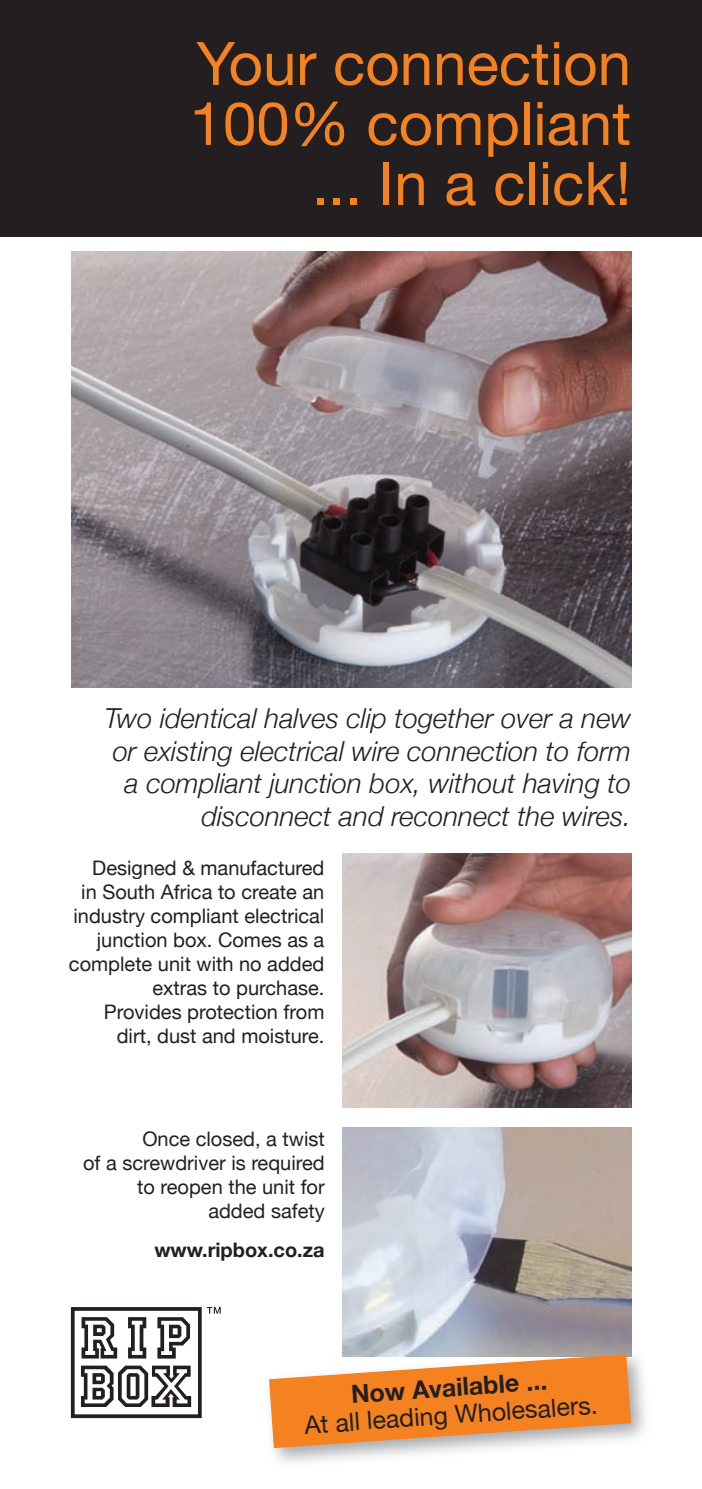
<style>
.page{position:relative;width:702px;height:1489px;background:#fff}
.page>*{position:absolute;margin:0;border:0;box-sizing:border-box;transform-origin:0 0}
.t1{font:60px/60px "Helvetica Neue";color:#f58220;text-align:right}
.t2{font:italic 300 27.5px/32.5px "Helvetica Neue";color:#231f20;text-align:right}
.t3{font:25px "Helvetica Neue";color:#231f20}
.t4{font:700 25px "Helvetica Neue";color:#231f20}
.t5{font:20px/24px "Helvetica Neue";color:#231f20;text-align:right}
.t6{font:700 20px "Helvetica Neue";color:#231f20}
</style>
<div class="page">
<div style="left:0;top:0;width:702px;height:237px;background:#231f20"></div>
<img style="left:72px;top:251px;width:559px;height:436px">
<img style="left:343px;top:853px;width:288px;height:254px">
<svg style="left:82px;top:1317px;width:35px;height:41px"></svg>
<svg style="left:128px;top:1317px;width:18px;height:41px"></svg>
<svg style="left:157px;top:1317px;width:33px;height:41px"></svg>
<svg style="left:81px;top:1365px;width:110px;height:41px"></svg>
<svg style="left:207px;top:1307px;width:14px;height:6px"></svg>
<div style="left:71px;top:1306px;width:131px;height:111px;border:4px solid #231f20"></div>
<img style="left:343px;top:1127px;width:288px;height:219px">
<svg style="left:273px;top:1346px;width:372px;height:117px"></svg>
<svg style="left:269px;top:1354px;width:362px;height:93px;background:#ef9b53"></svg>
<h1 class="t1" style="left:189px;top:33px;width:443px">Your connection<br>100% compliant ... In a click!</h1>
<h2 class="t2" style="left:104px;top:701px;width:528px">Two identical halves clip together over a new or existing electrical wire connection to form a compliant junction box, without having to disconnect and reconnect the wires.</h2>
<p class="t5" style="left:69px;top:855px;width:257px">Designed &amp; manufactured<br>in South Africa to create an industry compliant electrical junction box. Comes as a complete unit with no added extras to purchase.<br>Provides protection from dirt, dust and moisture.</p>
<p class="t5" style="left:83px;top:1126px;width:243px">Once closed, a twist<br>of a screwdriver is required to reopen the unit for added safety</p>
<p class="t6" style="left:154px;top:1237px;width:172px">www.ripbox.co.za</p>
<p class="t4" style="left:350px;top:1378px;width:198px;rotate:-4deg">Now Available ...</p>
<p class="t3" style="left:303px;top:1409px;width:295px;rotate:-4deg">At all leading Wholesalers.</p>
</div>
